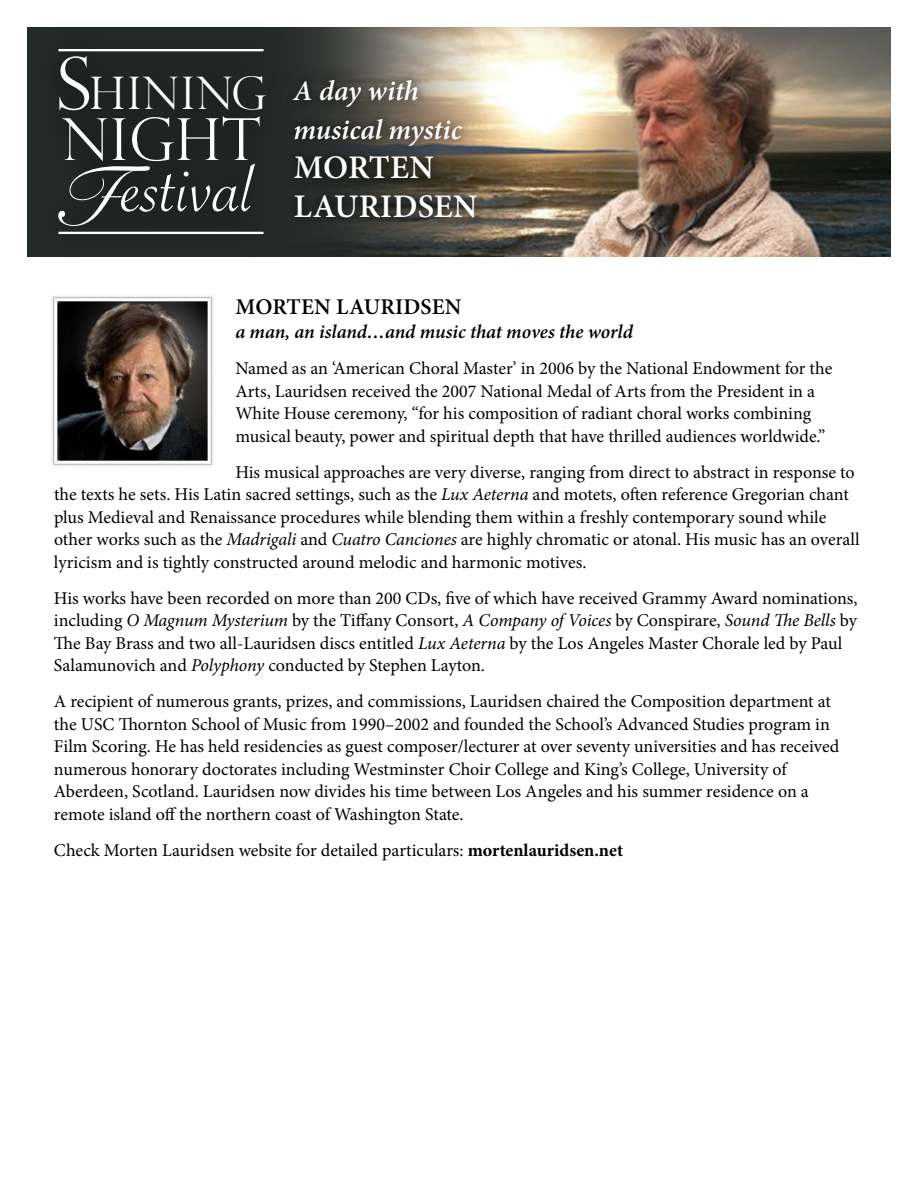
<style>
.page{position:relative;width:918px;height:1188px;background:#fff}
.page>*{position:absolute;margin:0;border:0;box-sizing:border-box;transform-origin:0 0}
.t1{font:300 58.05px "Perpetua Titling";letter-spacing:.02em;color:#fff}
.t2{font:300 44.85px "Perpetua Titling";letter-spacing:.04em;color:#fff}
.t3{font:600 33px/39px "Minion Pro";letter-spacing:.01em;color:#fff}
.t4{font:italic 600 28.5px/39px "Minion Pro";letter-spacing:-.005em;color:#fff}
.t5{font:600 22.5px "Minion Pro";letter-spacing:.01em;color:#000}
.t6{font:italic 600 19.5px "Minion Pro";letter-spacing:-.005em;color:#000}
.t7{font:18px/22.5px "Minion Pro";color:#000}
.s1{font-size:72px}
.s2{font-style:italic}
.s3{font-weight:700}
</style>
<div class="page">
<img style="left:27px;top:27px;width:864px;height:229px">
<div style="left:29px;top:27px;width:264px;height:230px;background:#222725"></div>
<svg style="left:58px;top:163px;width:197px;height:63px;background:#3c413f"></svg>
<hr style="left:58px;top:232px;width:206px;height:2px;background:#fff">
<hr style="left:58px;top:49px;width:206px;height:2px;background:#fff">
<div style="left:285px;top:71px;width:200px;height:156px;background:#000;opacity:.75"></div>
<img style="left:51px;top:294px;width:163px;height:173px">
<h2 class="t2" style="left:57px;top:66px;width:210px"><span class="s1">S</span>HINING</h2>
<h1 class="t1" style="left:62px;top:104px;width:200px">NIGHT</h1>
<h3 class="t4" style="left:294px;top:71px;width:170px">A day with musical mystic</h3>
<h3 class="t3" style="left:294px;top:148px;width:185px">MORTEN<br>LAURIDSEN</h3>
<p class="t5" style="left:235px;top:292px;width:130px">MORTEN LAUR</p>
<p class="t5" style="left:395px;top:292px;width:52px">IDSEN</p>
<p class="t6" style="left:235px;top:319px;width:399px">a man, an island…and music that moves the world</p>
<p class="t7" style="left:235px;top:358px;width:599px">Named as an ‘American Choral Master’ in 2006 by the National Endowment for the Arts, Lauridsen received the 2007 National Medal of Arts from the President in a White House ceremony, “for his composition of radiant choral works combining musical beauty, power and spiritual depth that have thrilled audiences worldwide.”</p>
<p class="t7" style="left:54px;top:461px;width:807px;text-indent:181px">His musical approaches are very diverse, ranging from direct to abstract in response to the texts he sets. His Latin sacred settings, such as the <span class="s2">Lux Aeterna</span> and motets, often reference Gregorian chant plus Medieval and Renaissance procedures while blending them within a freshly contemporary sound while other works such as the <span class="s2">Madrigali</span> and <span class="s2">Cuatro Canciones</span> are highly chromatic or atonal. His music has an overall lyricism and is tightly constructed around melodic and harmonic motives.</p>
<p class="t7" style="left:54px;top:587px;width:805px">His works have been recorded on more than 200 CDs, five of which have received Grammy Award nominations, including <span class="s2">O Magnum Mysterium</span> by the Tiffany Consort, <span class="s2">A Company of Voices</span> by Conspirare, <span class="s2">Sound The Bells</span> by The Bay Brass and two all-Lauridsen discs entitled <span class="s2">Lux Aeterna</span> by the Los Angeles Master Chorale led by Paul Salamunovich and <span class="s2">Polyphony</span> conducted by Stephen Layton.</p>
<p class="t7" style="left:54px;top:691px;width:787px">A recipient of numerous grants, prizes, and commissions, Lauridsen chaired the Composition department at the USC Thornton School of Music from 1990–2002 and founded the School’s Advanced Studies program in Film Scoring. He has held residencies as guest composer/lecturer at over seventy universities and has received numerous honorary doctorates including Westminster Choir College and King’s College, University of Aberdeen, Scotland. Lauridsen now divides his time between Los Angeles and his summer residence on a remote island off the northern coast of Washington State.</p>
<p class="t7" style="left:54px;top:839px;width:571px">Check Morten Lauridsen website for detailed particulars: <span class="s3">mortenlauridsen.net</span></p>
</div>
